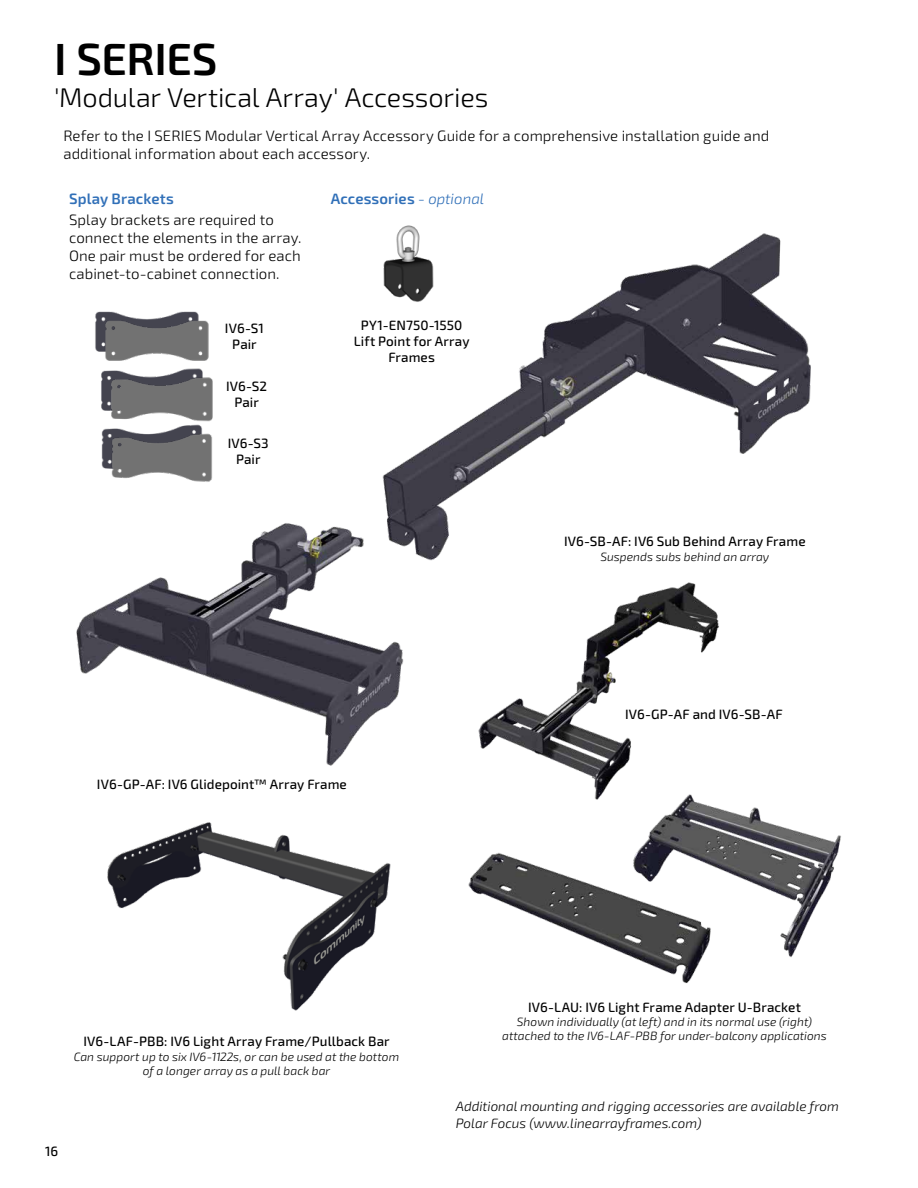
<style>
.page{position:relative;width:918px;height:1188px;background:#fff}
.page>*{position:absolute;margin:0;border:0;box-sizing:border-box;transform-origin:0 0}
.t1{font:600 45px "Exo 2.0";letter-spacing:-.01em;color:#000}
.t2{font:300 27px "Exo 2.0";letter-spacing:-.005em;color:#000}
.t3{font:300 15px/18px "Exo 2.0";letter-spacing:.005em;color:#000}
.t4{font:600 15px "Exo 2.0";letter-spacing:.005em;color:#3170b8}
.t5{font:500 13.5px/16.2px "Exo 2.0";letter-spacing:.005em;color:#000;text-align:center}
.t6{font:italic 300 13.5px/16.2px "Exo 2.0";color:#000}
.t7{font:italic 300 12px/14.4px "Exo 2.0";letter-spacing:.005em;color:#000;text-align:center}
.s1{font-weight:300;font-style:italic}
</style>
<div class="page">
<img style="left:76px;top:523px;width:328px;height:243px">
<img style="left:369px;top:233px;width:442px;height:337px">
<img style="left:104px;top:369px;width:99px;height:60px">
<img style="left:95px;top:312px;width:114px;height:57px">
<img style="left:101px;top:371px;width:112px;height:56px">
<img style="left:101px;top:429px;width:112px;height:53px">
<img style="left:369px;top:225px;width:95px;height:85px">
<img style="left:107px;top:822px;width:284px;height:189px">
<img style="left:468px;top:852px;width:231px;height:131px">
<img style="left:625px;top:807px;width:216px;height:156px">
<img style="left:478px;top:582px;width:261px;height:226px">
<h1 class="t1" style="left:54px;top:32px;width:165px">I SERIES</h1>
<h2 class="t2" style="left:54px;top:82px;width:436px">'Modular Vertical Array' Accessories</h2>
<p class="t3" style="left:63px;top:127px;width:708px">Refer to the I SERIES Modular Vertical Array Accessory Guide for a comprehensive installation guide and additional information about each accessory.</p>
<p class="t4" style="left:69px;top:190px;width:106px">Splay Brackets</p>
<p class="t3" style="left:69px;top:211px;width:234px">Splay brackets are required to connect the elements in the array.<br>One pair must be ordered for each cabinet-to-cabinet connection.</p>
<p class="t5" style="left:225px;top:321px;width:41px">IV6-S1<br>Pair</p>
<p class="t5" style="left:226px;top:378px;width:43px">IV6-S2<br>Pair</p>
<p class="t5" style="left:228px;top:435px;width:43px">IV6-S3<br>Pair</p>
<p class="t4" style="left:331px;top:190px;width:155px">Accessories <span class="s1">- optional</span></p>
<p class="t5" style="left:354px;top:317px;width:117px">PY1-EN750-1550<br>Lift Point for Array<br>Frames</p>
<p class="t5" style="left:97px;top:777px;width:251px">IV6-GP-AF: IV6 Glidepoint™ Array Frame</p>
<p class="t5" style="left:564px;top:534px;width:243px">IV6-SB-AF: IV6 Sub Behind Array Frame</p>
<p class="t7" style="left:601px;top:549px;width:170px">Suspends subs behind an array</p>
<p class="t5" style="left:625px;top:706px;width:159px">IV6-GP-AF and IV6-SB-AF</p>
<p class="t5" style="left:83px;top:1034px;width:308px">IV6-LAF-PBB: IV6 Light Array Frame/Pullback Bar</p>
<p class="t7" style="left:74px;top:1049px;width:327px">Can support up to six IV6-1122s, or can be used at the bottom of a longer array as a pull back bar</p>
<p class="t5" style="left:528px;top:999px;width:274px">IV6-LAU: IV6 Light Frame Adapter U-Bracket</p>
<p class="t7" style="left:502px;top:1015px;width:326px">Shown individually (at left) and in its normal use (right) attached to the IV6-LAF-PBB for under-balcony applications</p>
<p class="t5" style="left:45px;top:1144px;width:15px">16</p>
<p class="t6" style="left:456px;top:1099px;width:385px">Additional mounting and rigging accessories are available from<br>Polar Focus (www.linearrayframes.com)</p>
</div>
